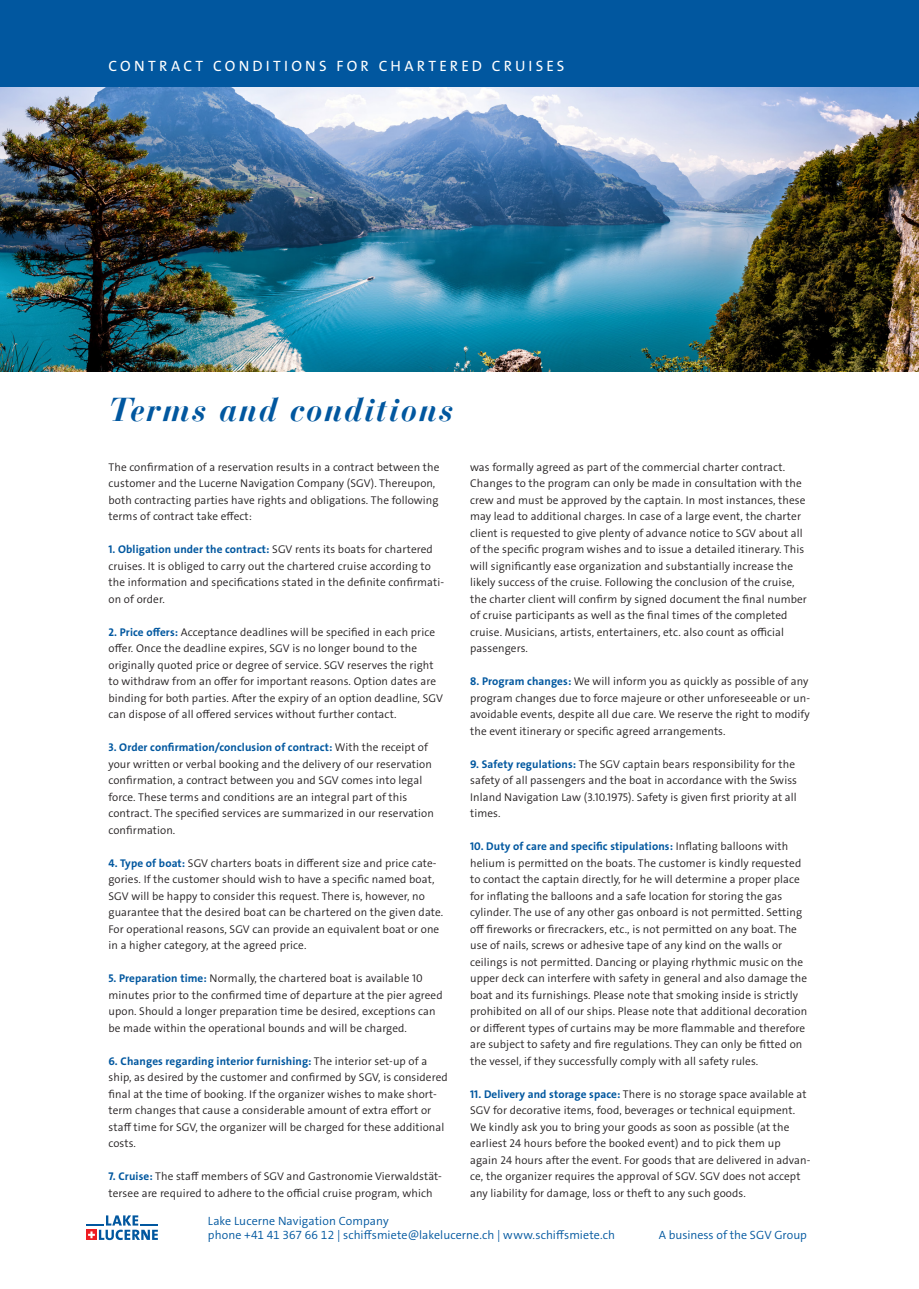
<style>
.page{position:relative;width:919px;height:1289px;background:#fff}
.page>*{position:absolute;margin:0;border:0;box-sizing:border-box;transform-origin:0 0}
.Titel_Schiff{font:italic 700 33px "Bauer Bodoni";letter-spacing:.045em;color:#01579f}
.Spitztitel{font:15px "The Sans Os F";letter-spacing:.215em;color:#fff}
.t1{font:300 12px/14.4px "The Sans Os F";letter-spacing:.005em;color:#01579f}
.Grundtext{font:300 11.25px/16.5px "The Sans Os F";letter-spacing:.01em;color:#231f20}
.s1{font-weight:700;color:#01579f}
</style>
<div class="page">
<div style="left:0;top:0;width:918px;height:87px;background:#01579f"></div>
<svg style="left:86px;top:1215px;width:72px;height:24px"></svg>
<img style="left:0;top:87px;width:918px;height:284px">
<p class="Spitztitel" style="left:109px;top:56px;width:457px">CONTRACT CONDITIONS FOR CHARTERED CRUISES</p>
<p class="Titel_Schiff" style="left:108px;top:389px;width:347px">Terms and conditions</p>
<p class="Grundtext" style="left:108px;top:458px;width:332px">The confirmation of a reservation results in a contract between the customer and the Lucerne Navigation Company (SGV). Thereupon, both contracting parties have rights and obligations. The following terms of contract take effect:</p>
<p class="Grundtext" style="left:108px;top:541px;width:337px"><span class="s1">1. Obligation under the contract:</span> SGV rents its boats for chartered cruises. It is obliged to carry out the chartered cruise according to the information and specifications stated in the definite confirmati&shy;on of order.</p>
<p class="Grundtext" style="left:108px;top:623px;width:336px"><span class="s1">2. Price offers:</span> Acceptance deadlines will be specified in each price offer. Once the deadline expires, SGV is no longer bound to the originally quoted price or degree of service. SGV reserves the right to withdraw from an offer for important reasons. Option dates are binding for both parties. After the expiry of an option deadline, SGV can dispose of all offered services without further contact.</p>
<p class="Grundtext" style="left:108px;top:739px;width:327px"><span class="s1">3. Order confirmation/conclusion of contract:</span> With the receipt of your written or verbal booking and the delivery of our reservation confirmation, a contract between you and SGV comes into legal force. These terms and conditions are an integral part of this contract. The specified services are summarized in our reservation confirmation.</p>
<p class="Grundtext" style="left:108px;top:854px;width:336px"><span class="s1">4. Type of boat:</span> SGV charters boats in different size and price cate&shy;gories. If the customer should wish to have a specific named boat, SGV will be happy to consider this request. There is, however, no guarantee that the desired boat can be chartered on the given date.<br>For operational reasons, SGV can provide an equivalent boat or one in a higher category, at the agreed price.</p>
<p class="Grundtext" style="left:108px;top:970px;width:335px"><span class="s1">5. Preparation time:</span> Normally, the chartered boat is available 10 minutes prior to the confirmed time of departure at the pier agreed upon. Should a longer preparation time be desired, exceptions can be made within the operational bounds and will be charged.</p>
<p class="Grundtext" style="left:108px;top:1052px;width:341px"><span class="s1">6. Changes regarding interior furnishing:</span> The interior set-up of a ship, as desired by the customer and confirmed by SGV, is considered final at the time of booking. If the organizer wishes to make short&shy;term changes that cause a considerable amount of extra effort or staff time for SGV, the organizer will be charged for these additional costs.</p>
<p class="Grundtext" style="left:108px;top:1168px;width:335px"><span class="s1">7. Cruise:</span> The staff members of SGV and Gastronomie Vierwaldstät&shy;tersee are required to adhere to the official cruise program, which</p>
<p class="Grundtext" style="left:470px;top:458px;width:338px">was formally agreed as part of the commercial charter contract.<br>Changes to the program can only be made in consultation with the crew and must be approved by the captain. In most instances, these may lead to additional charges. In case of a large event, the charter client is requested to give plenty of advance notice to SGV about all of the specific program wishes and to issue a detailed itinerary. This will significantly ease organization and substantially increase the likely success of the cruise. Following the conclusion of the cruise, the charter client will confirm by signed document the final number of cruise participants as well as the final times of the completed cruise. Musicians, artists, entertainers, etc. also count as official passengers.</p>
<p class="Grundtext" style="left:470px;top:673px;width:341px"><span class="s1">8. Program changes:</span> We will inform you as quickly as possible of any program changes due to force majeure or other unforeseeable or un&shy;avoidable events, despite all due care. We reserve the right to modify the event itinerary or specific agreed arrangements.</p>
<p class="Grundtext" style="left:470px;top:755px;width:328px"><span class="s1">9. Safety regulations:</span> The SGV captain bears responsibility for the safety of all passengers and the boat in accordance with the Swiss Inland Navigation Law (3.10.1975). Safety is given first priority at all times.</p>
<p class="Grundtext" style="left:470px;top:838px;width:338px"><span class="s1">10. Duty of care and specific stipulations:</span> Inflating balloons with helium is permitted on the boats. The customer is kindly requested to contact the captain directly, for he will determine a proper place for inflating the balloons and a safe location for storing the gas cylinder. The use of any other gas onboard is not permitted. Setting off fireworks or firecrackers, etc., is not permitted on any boat. The use of nails, screws or adhesive tape of any kind on the walls or ceilings is not permitted. Dancing or playing rhythmic music on the upper deck can interfere with safety in general and also damage the boat and its furnishings. Please note that smoking inside is strictly prohibited on all of our ships. Please note that additional decoration or different types of curtains may be more flammable and therefore are subject to safety and fire regulations. They can only be fitted on the vessel, if they successfully comply with all safety rules.</p>
<p class="Grundtext" style="left:470px;top:1085px;width:342px"><span class="s1">11. Delivery and storage space:</span> There is no storage space available at SGV for decorative items, food, beverages or technical equipment.<br>We kindly ask you to bring your goods as soon as possible (at the earliest 24 hours before the booked event) and to pick them up again 24 hours after the event. For goods that are delivered in advan&shy;ce, the organizer requires the approval of SGV. SGV does not accept any liability for damage, loss or theft to any such goods.</p>
<p class="t1" style="left:208px;top:1213px;width:408px">Lake Lucerne Navigation Company<br>phone +41 41 367 66 12 | schiffsmiete@lakelucerne.ch | www.schiffsmiete.ch</p>
<p class="t1" style="left:658px;top:1227px;width:149px">A business of the SGV Group</p>
</div>
